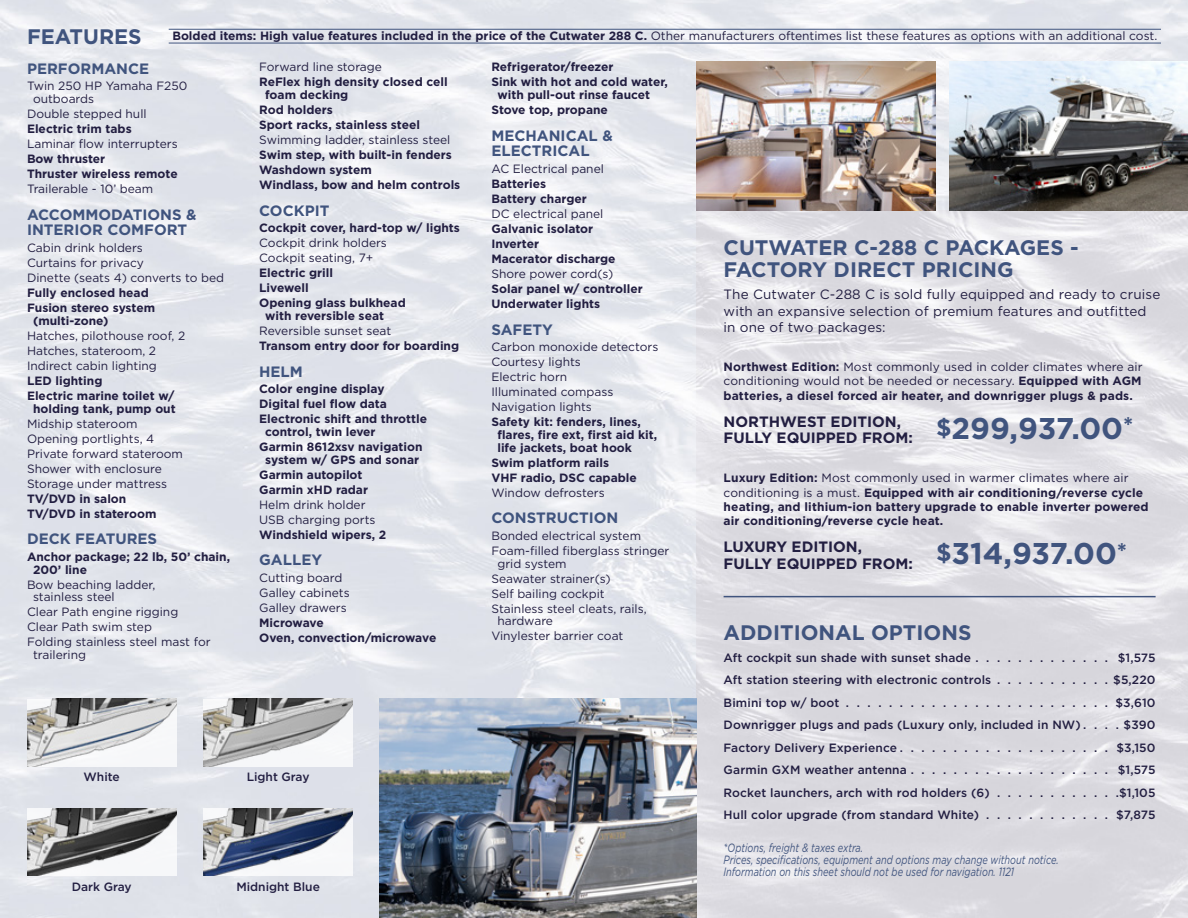
<style>
.page{position:relative;width:1188px;height:918px;background:#fff}
.page>*{position:absolute;margin:0;border:0;box-sizing:border-box;transform-origin:0 0}
.t1{font:700 30px "Gotham";color:#40547e}
.t2{font:700 21px/22.5px "Gotham";color:#40547e}
.t3{font:700 15px/15.8px "Gotham";color:#40547e}
.t4{font:700 15px/16.5px "Gotham";color:#221e41}
.t5{font:13.5px/16.2px "Gotham";letter-spacing:.01em;color:#221e41}
.t6{font:700 12px/15px "Gotham";color:#221e41}
.t7{font:12px/15px "Gotham";color:#221e41}
.t8{font:500 12px/22.5px "Gotham";letter-spacing:.01em;color:#221e41;text-align:justify}
.t9{font:italic 12px/12px "Gotham";color:#40547e;scale:.77 1}
.s1{font-weight:700}
.s2{font-weight:400}
.s3{font-size:24px}
</style>
<div class="page">
<img style="left:0;top:0;width:1188px;height:918px">
<img style="left:697px;top:211px;width:491px;height:707px">
<hr style="left:169px;top:43px;width:992px;height:1px;background:#40547e">
<hr style="left:724px;top:596px;width:432px;height:1px;background:#40547e">
<hr style="left:169px;top:29px;width:992px;height:1px;background:#40547e">
<img style="left:27px;top:699px;width:149px;height:67px">
<img style="left:27px;top:808px;width:149px;height:68px">
<img style="left:203px;top:699px;width:150px;height:67px">
<img style="left:203px;top:808px;width:150px;height:68px">
<img style="left:697px;top:62px;width:239px;height:149px">
<img style="left:949px;top:62px;width:239px;height:149px">
<img style="left:380px;top:699px;width:317px;height:219px">
<h2 class="t2" style="left:27px;top:25px;width:116px">FEATURES</h2>
<p class="t7" style="left:172px;top:28px;width:985px"><span class="s1">Bolded items: High value features included in the price of the Cutwater 288 C.</span> Other manufacturers oftentimes list these features as options with an additional cost.</p>
<p class="t3" style="left:27px;top:61px;width:124px">PERFORMANCE</p>
<p class="t7" style="left:33px;top:80px;width:156px;line-height:12.8px;text-indent:-6px">Twin 250 HP Yamaha F250 outboards</p>
<p class="t7" style="left:27px;top:106px;width:121px">Double stepped hull</p>
<p class="t6" style="left:27px;top:121px;width:106px">Electric trim tabs</p>
<p class="t7" style="left:27px;top:136px;width:152px">Laminar flow interrupters</p>
<p class="t6" style="left:27px;top:151px;width:152px">Bow thruster<br>Thruster wireless remote</p>
<p class="t7" style="left:27px;top:181px;width:128px">Trailerable - 10’ beam</p>
<p class="t3" style="left:27px;top:206px;width:171px">ACCOMMODATIONS &amp;<br>INTERIOR COMFORT</p>
<p class="t7" style="left:27px;top:240px;width:199px">Cabin drink holders<br>Curtains for privacy<br>Dinette (seats 4) converts to bed</p>
<p class="t6" style="left:27px;top:285px;width:130px">Fully enclosed head<br>Fusion stereo system</p>
<p class="t6" style="left:33px;top:313px;width:77px">(multi-zone)</p>
<p class="t7" style="left:27px;top:328px;width:160px">Hatches, pilothouse roof, 2<br>Hatches, stateroom, 2<br>Indirect cabin lighting</p>
<p class="t6" style="left:27px;top:373px;width:149px">LED lighting<br>Electric marine toilet w/</p>
<p class="t6" style="left:33px;top:401px;width:144px">holding tank, pump out</p>
<p class="t7" style="left:27px;top:416px;width:158px">Midship stateroom<br>Opening portlights, 4<br>Private forward stateroom<br>Shower with enclosure<br>Storage under mattress</p>
<p class="t6" style="left:27px;top:491px;width:131px">TV/DVD in salon<br>TV/DVD in stateroom</p>
<p class="t3" style="left:27px;top:531px;width:132px">DECK FEATURES</p>
<p class="t6" style="left:33px;top:550px;width:199px;line-height:12.8px;text-indent:-6px">Anchor package; 22 lb, 50’ chain,<br>200’ line</p>
<p class="t7" style="left:33px;top:578px;width:124px;line-height:12.8px;text-indent:-6px">Bow beaching ladder, stainless steel</p>
<p class="t7" style="left:27px;top:604px;width:185px">Clear Path engine rigging<br>Clear Path swim step<br>Folding stainless steel mast for</p>
<p class="t7" style="left:33px;top:647px;width:55px">trailering</p>
<p class="t7" style="left:259px;top:59px;width:124px">Forward line storage</p>
<p class="t6" style="left:265px;top:76px;width:184px;line-height:12.8px;text-indent:-6px">ReFlex high density closed cell foam decking</p>
<p class="t6" style="left:259px;top:102px;width:162px">Rod holders<br>Sport racks, stainless steel</p>
<p class="t7" style="left:259px;top:132px;width:193px">Swimming ladder, stainless steel</p>
<p class="t6" style="left:259px;top:147px;width:203px">Swim step, with built-in fenders<br>Washdown system<br>Windlass, bow and helm controls</p>
<p class="t3" style="left:259px;top:202px;width:72px">COCKPIT</p>
<p class="t6" style="left:259px;top:220px;width:202px">Cockpit cover, hard-top w/ lights</p>
<p class="t7" style="left:259px;top:235px;width:129px">Cockpit drink holders<br>Cockpit seating, 7+</p>
<p class="t6" style="left:259px;top:265px;width:148px">Electric grill<br>Livewell<br>Opening glass bulkhead</p>
<p class="t6" style="left:265px;top:308px;width:120px">with reversible seat</p>
<p class="t7" style="left:259px;top:323px;width:134px">Reversible sunset seat</p>
<p class="t6" style="left:259px;top:338px;width:202px">Transom entry door for boarding</p>
<p class="t3" style="left:259px;top:363px;width:45px">HELM</p>
<p class="t6" style="left:259px;top:381px;width:169px">Color engine display<br>Digital fuel flow data<br>Electronic shift and throttle</p>
<p class="t6" style="left:259px;top:424px;width:165px;text-indent:6px">control, twin lever<br>Garmin 8612xsv navigation</p>
<p class="t6" style="left:259px;top:452px;width:162px;text-indent:6px">system w/ GPS and sonar<br>Garmin autopilot<br>Garmin xHD radar</p>
<p class="t7" style="left:259px;top:497px;width:118px">Helm drink holder<br>USB charging ports</p>
<p class="t6" style="left:259px;top:527px;width:129px">Windshield wipers, 2</p>
<p class="t3" style="left:259px;top:552px;width:64px">GALLEY</p>
<p class="t7" style="left:259px;top:570px;width:92px">Cutting board<br>Galley cabinets<br>Galley drawers</p>
<p class="t6" style="left:259px;top:615px;width:179px">Microwave<br>Oven, convection/microwave</p>
<p class="t6" style="left:491px;top:60px;width:178px">Refrigerator/freezer<br>Sink with hot and cold water,</p>
<p class="t6" style="left:491px;top:87px;width:160px;text-indent:6px">with pull-out rinse faucet<br>Stove top, propane</p>
<p class="t3" style="left:491px;top:127px;width:123px">MECHANICAL &amp;<br>ELECTRICAL</p>
<p class="t7" style="left:491px;top:161px;width:114px">AC Electrical panel</p>
<p class="t6" style="left:491px;top:176px;width:97px">Batteries<br>Battery charger</p>
<p class="t7" style="left:491px;top:206px;width:114px">DC electrical panel</p>
<p class="t6" style="left:491px;top:221px;width:126px">Galvanic isolator<br>Inverter<br>Macerator discharge</p>
<p class="t7" style="left:491px;top:266px;width:124px">Shore power cord(s)</p>
<p class="t6" style="left:491px;top:281px;width:153px">Solar panel w/ controller<br>Underwater lights</p>
<p class="t3" style="left:491px;top:321px;width:63px">SAFETY</p>
<p class="t7" style="left:491px;top:339px;width:168px">Carbon monoxide detectors<br>Courtesy lights<br>Electric horn<br>Illuminated compass<br>Navigation lights</p>
<p class="t6" style="left:497px;top:416px;width:161px;line-height:12.8px;text-indent:-6px">Safety kit: fenders, lines, flares, fire ext, first aid kit, life jackets, boat hook</p>
<p class="t6" style="left:491px;top:455px;width:147px">Swim platform rails<br>VHF radio, DSC capable</p>
<p class="t7" style="left:491px;top:485px;width:115px">Window defrosters</p>
<p class="t3" style="left:491px;top:510px;width:129px">CONSTRUCTION</p>
<p class="t7" style="left:491px;top:528px;width:180px">Bonded electrical system<br>Foam-filled fiberglass stringer</p>
<p class="t7" style="left:491px;top:556px;width:157px;text-indent:6px">grid system<br>Seawater strainer(s)<br>Self bailing cockpit<br>Stainless steel cleats, rails,</p>
<p class="t7" style="left:491px;top:613px;width:134px;text-indent:6px">hardware<br>Vinylester barrier coat</p>
<p class="t8" style="left:84px;top:766px;width:38px">White</p>
<p class="t8" style="left:247px;top:766px;width:64px">Light Gray</p>
<h2 class="t2" style="left:724px;top:236px;width:357px">CUTWATER C-288 C PACKAGES -<br>FACTORY DIRECT PRICING</h2>
<p class="t5" style="left:724px;top:286px;width:438px">The Cutwater C-288 C is sold fully equipped and ready to cruise with an expansive selection of premium features and outfitted in one of two packages:</p>
<p class="t6" style="left:724px;top:359px;width:421px;line-height:14.4px;text-align:justify">Northwest Edition: <span class="s2">Most commonly used in colder climates where air conditioning would not be needed or necessary.</span> Equipped with AGM batteries, a diesel forced air heater, and downrigger plugs &amp; pads.</p>
<p class="t4" style="left:724px;top:413px;width:191px">NORTHWEST EDITION,<br>FULLY EQUIPPED FROM:</p>
<p class="t6" style="left:724px;top:471px;width:426px;line-height:14.4px">Luxury Edition: <span class="s2">Most commonly used in warmer climates where air conditioning is a must.</span> Equipped with air conditioning/reverse cycle heating, and lithium-ion battery upgrade to enable inverter powered air conditioning/reverse cycle heat.</p>
<h1 class="t1" style="left:936px;top:408px;width:199px"><span class="s3">$</span>299,937.00<span class="s3">*</span></h1>
<p class="t4" style="left:724px;top:539px;width:191px">LUXURY EDITION,<br>FULLY EQUIPPED FROM:</p>
<h1 class="t1" style="left:936px;top:534px;width:193px"><span class="s3">$</span>314,937.00<span class="s3">*</span></h1>
<h2 class="t2" style="left:724px;top:621px;width:249px">ADDITIONAL OPTIONS</h2>
<p class="t8" style="left:724px;top:646px;width:249px">Aft cockpit sun shade with sunset shade</p>
<p class="t8" style="left:1118px;top:646px;width:39px">$1,575</p>
<p class="t8" style="left:724px;top:668px;width:269px">Aft station steering with electronic controls</p>
<p class="t8" style="left:1113px;top:668px;width:44px">$5,220</p>
<p class="t8" style="left:724px;top:691px;width:117px">Bimini top w/ boot</p>
<p class="t8" style="left:724px;top:691px;width:433px;text-indent:392px">$3,610<br>Downrigger plugs and pads (Luxury only, included in NW) . . . . $390<br>Factory Delivery Experience . . . . . . . . . . . . . . . . . . . . $3,150<br>Garmin GXM weather antenna . . . . . . . . . . . . . . . . . . . $1,575<br>Rocket launchers, arch with rod holders (6)</p>
<p class="t8" style="left:1119px;top:781px;width:38px">$1,105</p>
<p class="t8" style="left:724px;top:803px;width:257px">Hull color upgrade (from standard White)</p>
<p class="t8" style="left:1116px;top:803px;width:41px">$7,875</p>
<p class="t9" style="left:724px;top:841px;width:437px">*Options, freight &amp; taxes extra.<br>Prices, specifications, equipment and options may change without notice.<br>Information on this sheet should not be used for navigation. 1121</p>
<p class="t8" style="left:72px;top:875px;width:61px">Dark Gray</p>
<p class="t8" style="left:236px;top:875px;width:85px">Midnight Blue</p>
</div>
